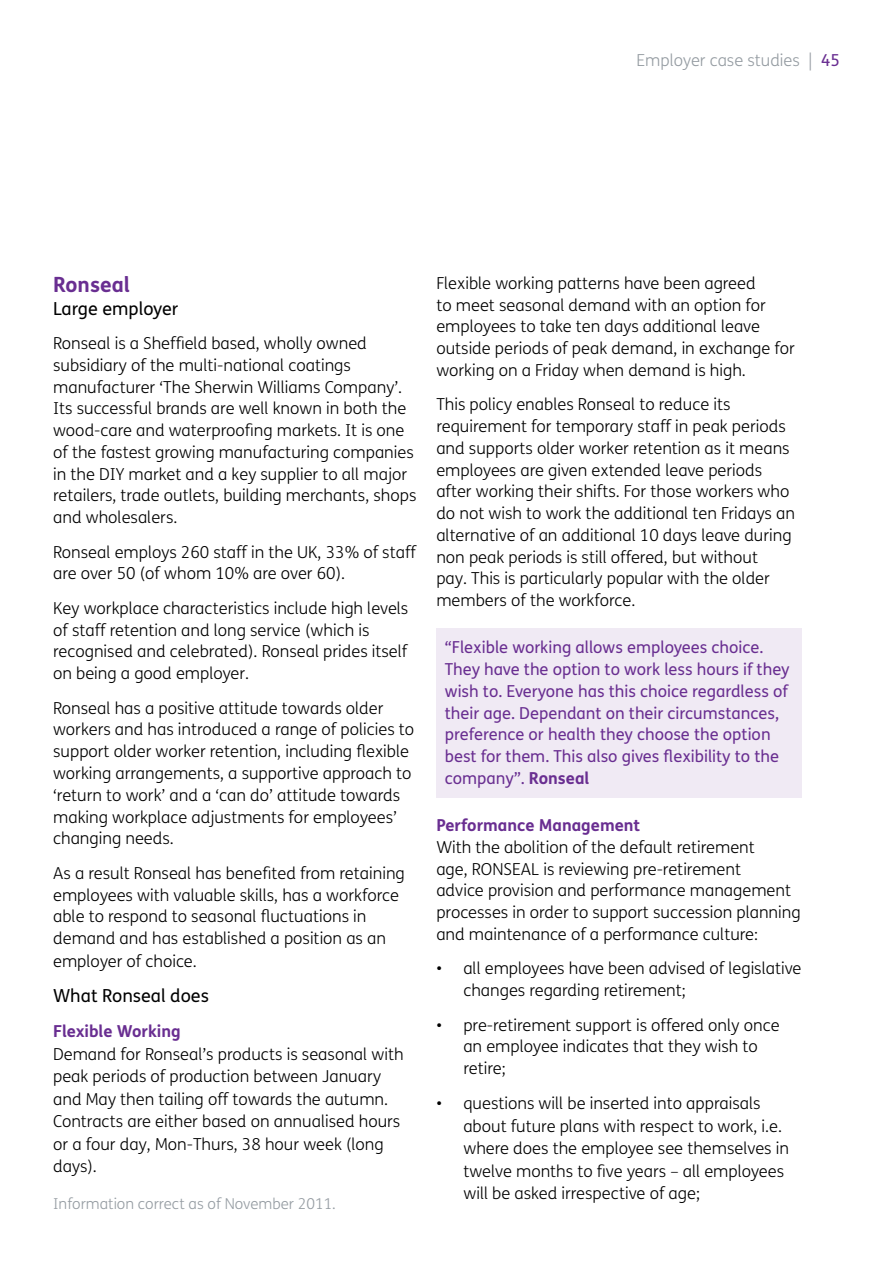
<style>
.page{position:relative;width:893px;height:1263px;background:#fff}
.page>*{position:absolute;margin:0;border:0;box-sizing:border-box;transform-origin:0 0}
.COMPANY_HEADER{font:700 21px "FS Me";color:#692e91}
.SIZEHEADER{font:18px "FS Me";color:#000}
.COMPANY_HEADER-2{font:18px "FS Me";color:#000}
.BODY{font:300 16.5px/21.8px "FS Me";color:#000}
.CROSSHEAD{font:300 16.5px/21.8px "FS Me";color:#000}
.PULLQUOTE{font:16.5px/21.8px "FS Me";color:#692e91}
.t1{font:300 16.5px "FS Me";color:#959ca2}
.t2{font:300 15px "FS Me";color:#959ca2}
.s1{font-weight:400;color:#692e91}
.s2{font-weight:700;color:#692e91}
.s3{font-weight:700}
</style>
<div class="page">
<div style="left:436px;top:629px;width:365px;height:169px;background:#f0eaf4"></div>
<p class="t1" style="left:636px;top:48px;width:205px">Employer case studies | <span class="s1">45</span></p>
<p class="COMPANY_HEADER" style="left:53px;top:268px;width:78px">Ronseal</p>
<p class="COMPANY_HEADER-2" style="left:53px;top:296px;width:127px">Large employer</p>
<p class="BODY" style="left:53px;top:332px;width:365px">Ronseal is a Sheffield based, wholly owned subsidiary of the multi-national coatings manufacturer ‘The Sherwin Williams Company’.<br>Its successful brands are well known in both the wood-care and waterproofing markets. It is one of the fastest growing manufacturing companies in the DIY market and a key supplier to all major retailers, trade outlets, building merchants, shops and wholesalers.</p>
<p class="BODY" style="left:53px;top:541px;width:364px">Ronseal employs 260 staff in the UK, 33% of staff are over 50 (of whom 10% are over 60).</p>
<p class="BODY" style="left:53px;top:597px;width:357px">Key workplace characteristics include high levels of staff retention and long service (which is recognised and celebrated). Ronseal prides itself on being a good employer.</p>
<p class="BODY" style="left:53px;top:697px;width:363px">Ronseal has a positive attitude towards older workers and has introduced a range of policies to support older worker retention, including flexible working arrangements, a supportive approach to ‘return to work’ and a ‘can do’ attitude towards making workplace adjustments for employees’ changing needs.</p>
<p class="BODY" style="left:53px;top:861px;width:353px">As a result Ronseal has benefited from retaining employees with valuable skills, has a workforce able to respond to seasonal fluctuations in demand and has established a position as an employer of choice.</p>
<p class="SIZEHEADER" style="left:53px;top:983px;width:157px">What Ronseal does</p>
<p class="CROSSHEAD" style="left:53px;top:1019px;width:352px;line-height:22.5px"><span class="s2">Flexible Working<br></span>Demand for Ronseal’s products is seasonal with peak periods of production between January and May then tailing off towards the autumn.<br>Contracts are either based on annualised hours or a four day, Mon-Thurs, 38 hour week (long days).</p>
<p class="t2" style="left:53px;top:1194px;width:284px">Information correct as of November 2011.</p>
<p class="CROSSHEAD" style="left:436px;top:272px;width:360px">Flexible working patterns have been agreed<br>to meet seasonal demand with an option for employees to take ten days additional leave outside periods of peak demand, in exchange for working on a Friday when demand is high.</p>
<p class="BODY" style="left:436px;top:393px;width:360px">This policy enables Ronseal to reduce its requirement for temporary staff in peak periods and supports older worker retention as it means employees are given extended leave periods after working their shifts. For those workers who do not wish to work the additional ten Fridays an alternative of an additional 10 days leave during non peak periods is still offered, but without<br>pay. This is particularly popular with the older members of the workforce.</p>
<p class="PULLQUOTE" style="left:445px;top:636px;width:346px">“Flexible working allows employees choice.<br>They have the option to work less hours if they wish to. Everyone has this choice regardless of their age. Dependant on their circumstances, preference or health they choose the option best for them. This also gives flexibility to the company”. <span class="s3">Ronseal</span></p>
<p class="CROSSHEAD" style="left:436px;top:814px;width:366px"><span class="s2">Performance Management<br></span>With the abolition of the default retirement<br>age, RONSEAL is reviewing pre-retirement<br>advice provision and performance management processes in order to support succession planning and maintenance of a performance culture:</p>
<p class="BODY" style="left:463px;top:957px;width:340px;text-indent:-27px">• all employees have been advised of legislative changes regarding retirement;</p>
<p class="BODY" style="left:463px;top:1013px;width:318px;text-indent:-27px">• pre-retirement support is offered only once an employee indicates that they wish to retire;</p>
<p class="BODY" style="left:463px;top:1092px;width:327px;line-height:22.5px;text-indent:-27px">• questions will be inserted into appraisals about future plans with respect to work, i.e. where does the employee see themselves in twelve months to five years – all employees will be asked irrespective of age;</p>
</div>
